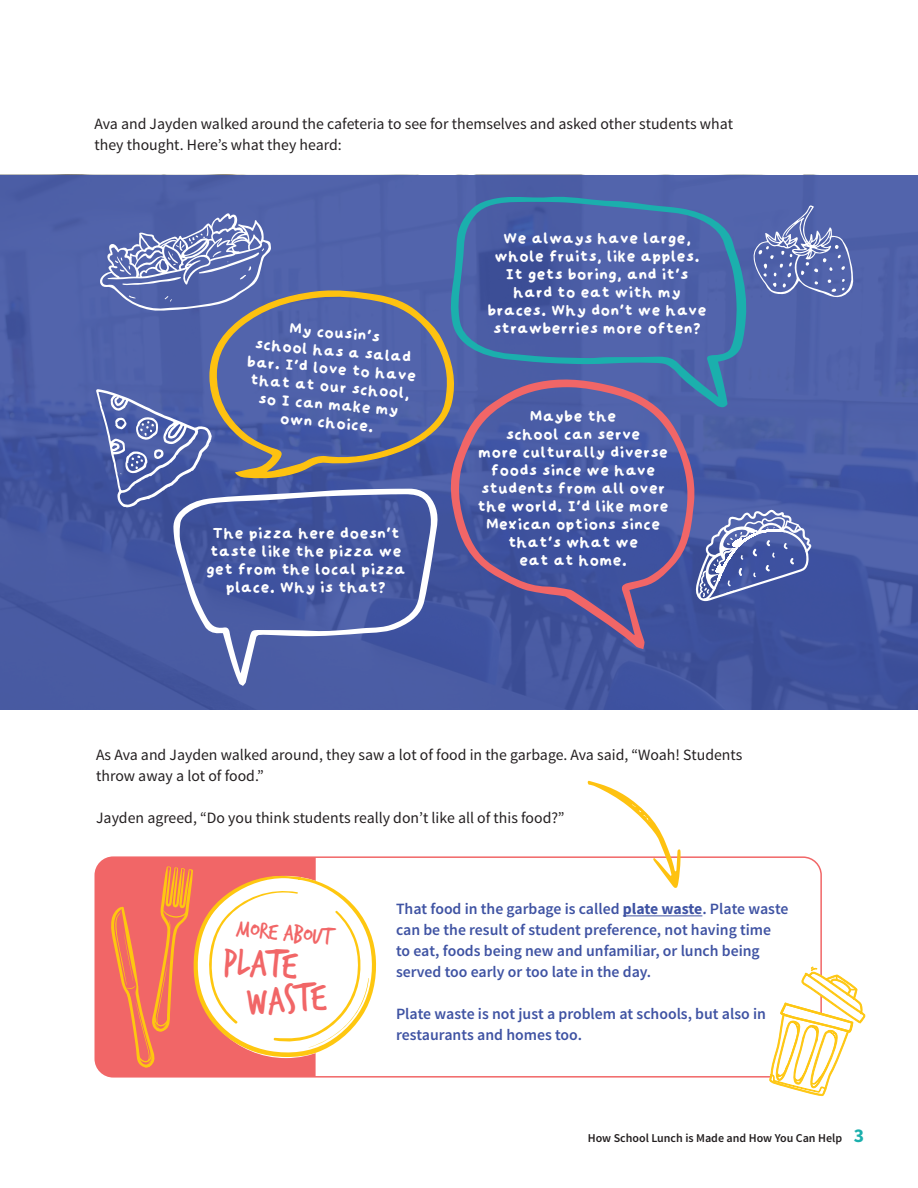
<style>
.page{position:relative;width:918px;height:1188px;background:#fff}
.page>*{position:absolute;margin:0;border:0;box-sizing:border-box;transform-origin:0 0}
.t1{font:41.25px "Trash Hand";color:#f16667}
.t2{font:24.9px "Trash Hand";color:#f16667}
.t3{font:19.2px/18px "Dry Whiteboard Marker";color:#fff;text-align:center}
.t4{font:15.75px/21px "Source Sans Pro";color:#231f20}
.t5{font:600 15.75px/21px "Source Sans Pro";color:#3f53a3}
.t6{font:600 12px "Source Sans Pro";color:#231f20}
.s1{font-weight:700}
.s2{font-weight:700;font-size:19.5px;color:#1bafad}
</style>
<div class="page">
<div style="left:0;top:175px;width:918px;height:535px;background:linear-gradient(to bottom,#5265ac,#42559e)"></div>
<svg style="left:209px;top:288px;width:241px;height:191px;background:#5f6999"></svg>
<svg style="left:447px;top:378px;width:249px;height:271px;background:#51589c"></svg>
<svg style="left:173px;top:489px;width:265px;height:197px;background:#5364a8"></svg>
<svg style="left:450px;top:196px;width:297px;height:211px;background:#4b67a6"></svg>
<svg style="left:750px;top:204px;width:105px;height:98px;background:#6675b4"></svg>
<svg style="left:96px;top:389px;width:116px;height:118px;background:#6373b1"></svg>
<svg style="left:98px;top:213px;width:174px;height:98px;background:#6f7eb8"></svg>
<svg style="left:695px;top:510px;width:116px;height:91px;background:#6878b4"></svg>
<div style="left:97px;top:859px;width:219px;height:216px;background:#f16667"></div>
<div style="left:94px;top:856px;width:728px;height:222px;border:2px solid #f16667;border-radius:18px"></div>
<hr style="left:623px;top:915px;width:79px;height:1px;background:#3f53a3">
<svg style="left:111px;top:866px;width:266px;height:203px"></svg>
<svg style="left:769px;top:967px;width:97px;height:130px"></svg>
<svg style="left:587px;top:781px;width:94px;height:107px"></svg>
<p class="t4" style="left:94px;top:113px;width:640px">Ava and Jayden walked around the cafeteria to see for themselves and asked other students what they thought. Here’s what they heard:</p>
<p class="t3" style="left:251px;top:316px;width:171px;rotate:5deg">My cousin’s<br>school has a salad bar. I’d love to have that at our school, so I can make my own choice.</p>
<p class="t3" style="left:206px;top:524px;width:201px">The pizza here doesn’t taste like the pizza we get from the local pizza place. Why is that?</p>
<p class="t3" style="left:487px;top:229px;width:221px">We always have large, whole fruits, like apples.<br>It gets boring, and it’s hard to eat with my braces. Why don’t we have strawberries more often?</p>
<p class="t3" style="left:478px;top:407px;width:193px">Maybe the<br>school can serve<br>more culturally diverse foods since we have students from all over the world. I’d like more<br>Mexican options since that’s what we<br>eat at home.</p>
<p class="t4" style="left:96px;top:745px;width:648px">As Ava and Jayden walked around, they saw a lot of food in the garbage. Ava said, “Woah! Students throw away a lot of food.”</p>
<p class="t4" style="left:96px;top:808px;width:470px">Jayden agreed, “Do you think students really don’t like all of this food?”</p>
<h3 class="t2" style="left:238px;top:916px;width:97px;rotate:5deg">More about</h3>
<h3 class="t1" style="left:246px;top:982px;width:80px;rotate:-4deg">waste</h3>
<h3 class="t1" style="left:224px;top:941px;width:76px;rotate:3deg">Plate</h3>
<p class="t5" style="left:396px;top:899px;width:394px">That food in the garbage is called <span class="s1">plate waste</span>. Plate waste can be the result of student preference, not having time to eat, foods being new and unfamiliar, or lunch being served too early or too late in the day.</p>
<p class="t5" style="left:396px;top:1004px;width:371px">Plate waste is not just a problem at schools, but also in restaurants and homes too.</p>
<p class="t6" style="left:588px;top:1131px;width:278px">How School Lunch is Made and How You Can Help <span class="s2">3</span></p>
</div>
